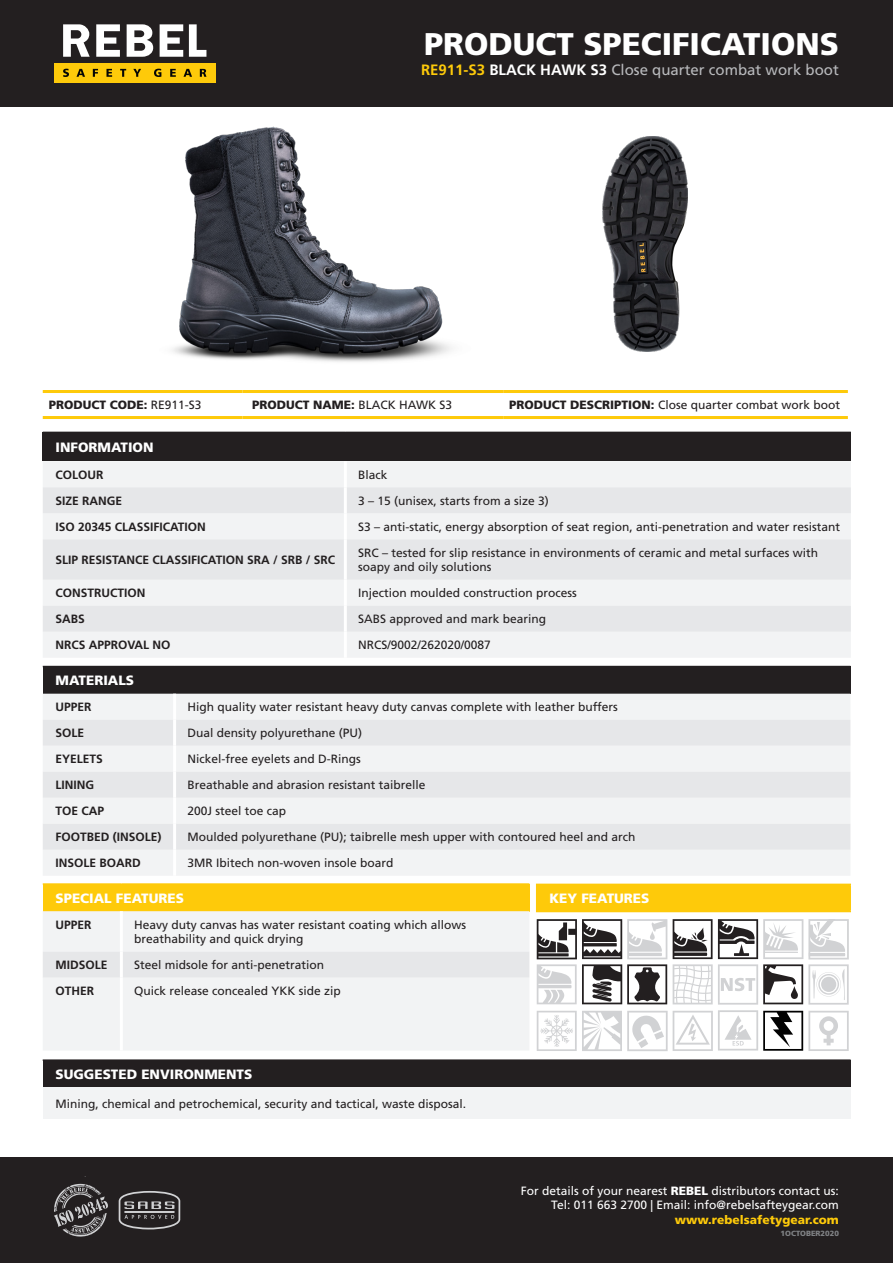
<style>
.page{position:relative;width:893px;height:1263px;background:#fff}
.page>*{position:absolute;margin:0;border:0;box-sizing:border-box;transform-origin:0 0}
.t1{font:900 31.35px "Frutiger LT Std";color:#fff}
.t2{font:15px "Frutiger LT Std";color:#b8b9bc}
.Table_heading{font:900 13.5px "Frutiger LT Std";color:#fff}
.Table_text{font:12px/14.4px "Frutiger LT Std";color:#231f20}
.Table_Heading_2{font:700 12px "Frutiger LT Std";color:#231f20}
.t3{font:12px/14.4px "Frutiger LT Std";color:#fff;text-align:right}
.t4{font:900 12px "Frutiger LT Std";color:#231f20}
.t5{font:900 12px "Frutiger LT Std";color:#feca0a}
.t6{font:900 7.5px "Frutiger LT Std";color:#808285}
.s1{font-weight:700;color:#feca0a}
.s2{font-weight:700;color:#fff}
.s3{font-weight:400}
.s4{font-weight:900}
</style>
<div class="page">
<div style="left:0;top:0;width:893px;height:107px;background:#231f20"></div>
<div style="left:0;top:1157px;width:893px;height:106px;background:#231f20"></div>
<div style="left:54px;top:63px;width:162px;height:20px;background:#feca0a"></div>
<svg style="left:63px;top:24px;width:143px;height:33px"></svg>
<svg style="left:63px;top:69px;width:143px;height:8px"></svg>
<svg style="left:54px;top:1184px;width:54px;height:53px"></svg>
<svg style="left:119px;top:1191px;width:61px;height:38px"></svg>
<div style="left:43px;top:432px;width:808px;height:29px;background:#231f20"></div>
<div style="left:43px;top:462px;width:808px;height:195px;background:#f2f3f4"></div>
<svg style="left:43px;top:487px;width:808px;height:145px;fill:#e6e7e9"></svg>
<hr style="left:344px;top:461px;width:3px;height:26px;background:#fff">
<hr style="left:344px;top:487px;width:3px;height:26px;background:#fff">
<hr style="left:344px;top:513px;width:3px;height:26px;background:#fff">
<hr style="left:344px;top:539px;width:3px;height:41px;background:#fff">
<hr style="left:344px;top:580px;width:3px;height:26px;background:#fff">
<hr style="left:344px;top:606px;width:3px;height:26px;background:#fff">
<hr style="left:344px;top:632px;width:3px;height:26px;background:#fff">
<hr style="left:43px;top:390px;width:199px;height:3px;background:#feca0a">
<hr style="left:242px;top:390px;width:261px;height:3px;background:#feca0a">
<hr style="left:503px;top:390px;width:345px;height:3px;background:#feca0a">
<hr style="left:43px;top:416px;width:199px;height:3px;background:#feca0a">
<hr style="left:242px;top:416px;width:261px;height:3px;background:#feca0a">
<hr style="left:503px;top:416px;width:345px;height:3px;background:#feca0a">
<div style="left:43px;top:1060px;width:808px;height:27px;background:#231f20"></div>
<div style="left:43px;top:1087px;width:808px;height:32px;background:#f2f3f4"></div>
<hr style="left:43px;top:1059px;width:808px;height:2px;background:#231f20">
<div style="left:43px;top:666px;width:807px;height:28px;background:#231f20"></div>
<div style="left:43px;top:694px;width:807px;height:181px;background:#f2f3f4"></div>
<svg style="left:43px;top:720px;width:807px;height:130px;fill:#e6e7e9"></svg>
<hr style="left:173px;top:694px;width:3px;height:26px;background:#fff">
<hr style="left:173px;top:720px;width:3px;height:26px;background:#fff">
<hr style="left:173px;top:746px;width:3px;height:26px;background:#fff">
<hr style="left:173px;top:772px;width:3px;height:26px;background:#fff">
<hr style="left:173px;top:798px;width:3px;height:26px;background:#fff">
<hr style="left:173px;top:824px;width:3px;height:26px;background:#fff">
<hr style="left:173px;top:850px;width:3px;height:26px;background:#fff">
<div style="left:43px;top:884px;width:486px;height:27px;background:#feca0a"></div>
<div style="left:43px;top:911px;width:486px;height:139px;background:#f2f3f4"></div>
<div style="left:43px;top:951px;width:486px;height:27px;background:#e6e7e9"></div>
<hr style="left:43px;top:883px;width:78px;height:2px;background:#feca0a">
<hr style="left:121px;top:883px;width:408px;height:2px;background:#feca0a">
<hr style="left:120px;top:911px;width:3px;height:40px;background:#fff">
<hr style="left:120px;top:951px;width:3px;height:27px;background:#fff">
<hr style="left:120px;top:978px;width:3px;height:72px;background:#fff">
<div style="left:537px;top:884px;width:313px;height:27px;background:#feca0a"></div>
<hr style="left:536px;top:884px;width:315px;height:1px;background:#feca0a">
<svg style="left:536px;top:885px;width:1px;height:26px"></svg>
<hr style="left:849px;top:885px;width:2px;height:26px;background:#feca0a">
<hr style="left:536px;top:911px;width:315px;height:1px;background:#feca0a">
<svg style="left:537px;top:1010px;width:312px;height:41px"></svg>
<svg style="left:537px;top:919px;width:130px;height:85px"></svg>
<svg style="left:673px;top:919px;width:176px;height:85px"></svg>
<img style="left:602px;top:137px;width:85px;height:215px">
<img style="left:172px;top:126px;width:280px;height:236px">
<p class="t1" style="left:424px;top:25px;width:416px">PRODUCT SPECIFICATIONS</p>
<p class="t2" style="left:421px;top:61px;width:419px"><span class="s1">RE911-S3</span> <span class="s2">BLACK HAWK S3</span> Close quarter combat work boot</p>
<p class="t4" style="left:49px;top:398px;width:154px">PRODUCT CODE: <span class="s3">RE911-S3</span></p>
<p class="t4" style="left:252px;top:398px;width:202px">PRODUCT NAME: <span class="s3">BLACK HAWK S3</span></p>
<p class="Table_text" style="left:509px;top:398px;width:333px"><span class="s4">PRODUCT DESCRIPTION:</span> Close quarter combat work boot</p>
<p class="Table_heading" style="left:56px;top:439px;width:100px">INFORMATION</p>
<p class="Table_Heading_2" style="left:56px;top:468px;width:49px">COLOUR</p>
<p class="Table_text" style="left:358px;top:467px;width:31px">Black</p>
<p class="Table_Heading_2" style="left:56px;top:494px;width:68px">SIZE RANGE</p>
<p class="Table_text" style="left:358px;top:493px;width:192px">3 – 15 (unisex, starts from a size 3)</p>
<p class="Table_Heading_2" style="left:56px;top:520px;width:152px">ISO 20345 CLASSIFICATION</p>
<p class="Table_text" style="left:358px;top:519px;width:484px">S3 – anti-static, energy absorption of seat region, anti-penetration and water resistant</p>
<p class="Table_Heading_2" style="left:56px;top:553px;width:281px">SLIP RESISTANCE CLASSIFICATION SRA / SRB / SRC</p>
<p class="Table_text" style="left:358px;top:545px;width:462px">SRC – tested for slip resistance in environments of ceramic and metal surfaces with soapy and oily solutions</p>
<p class="Table_Heading_2" style="left:56px;top:586px;width:92px">CONSTRUCTION</p>
<p class="Table_text" style="left:358px;top:586px;width:220px">Injection moulded construction process</p>
<p class="Table_Heading_2" style="left:56px;top:612px;width:31px">SABS</p>
<p class="Table_text" style="left:358px;top:612px;width:190px">SABS approved and mark bearing</p>
<p class="Table_Heading_2" style="left:56px;top:638px;width:117px">NRCS APPROVAL NO</p>
<p class="Table_text" style="left:358px;top:638px;width:134px">NRCS/9002/262020/0087</p>
<p class="Table_heading" style="left:56px;top:672px;width:80px">MATERIALS</p>
<p class="Table_Heading_2" style="left:56px;top:700px;width:38px">UPPER</p>
<p class="Table_text" style="left:187px;top:700px;width:432px">High quality water resistant heavy duty canvas complete with leather buffers</p>
<p class="Table_Heading_2" style="left:56px;top:726px;width:30px">SOLE</p>
<p class="Table_text" style="left:187px;top:726px;width:176px">Dual density polyurethane (PU)</p>
<p class="Table_Heading_2" style="left:56px;top:752px;width:49px">EYELETS</p>
<p class="Table_text" style="left:187px;top:752px;width:175px">Nickel-free eyelets and D-Rings</p>
<p class="Table_Heading_2" style="left:56px;top:778px;width:40px">LINING</p>
<p class="Table_text" style="left:187px;top:778px;width:240px">Breathable and abrasion resistant taibrelle</p>
<p class="Table_Heading_2" style="left:56px;top:804px;width:50px">TOE CAP</p>
<p class="Table_text" style="left:187px;top:804px;width:100px">200J steel toe cap</p>
<p class="Table_Heading_2" style="left:56px;top:830px;width:108px">FOOTBED (INSOLE)</p>
<p class="Table_text" style="left:187px;top:830px;width:450px">Moulded polyurethane (PU); taibrelle mesh upper with contoured heel and arch</p>
<p class="Table_Heading_2" style="left:56px;top:856px;width:87px">INSOLE BOARD</p>
<p class="Table_text" style="left:187px;top:856px;width:208px">3MR Ibitech non-woven insole board</p>
<p class="Table_heading" style="left:56px;top:890px;width:130px">SPECIAL FEATURES</p>
<p class="Table_Heading_2" style="left:56px;top:917px;width:38px">UPPER</p>
<p class="Table_text" style="left:134px;top:917px;width:334px">Heavy duty canvas has water resistant coating which allows breathability and quick drying</p>
<p class="Table_Heading_2" style="left:56px;top:958px;width:54px">MIDSOLE</p>
<p class="Table_text" style="left:134px;top:958px;width:192px">Steel midsole for anti-penetration</p>
<p class="Table_Heading_2" style="left:56px;top:984px;width:40px">OTHER</p>
<p class="Table_text" style="left:134px;top:984px;width:208px">Quick release concealed YKK side zip</p>
<p class="Table_heading" style="left:549px;top:890px;width:101px">KEY FEATURES</p>
<p class="Table_heading" style="left:55px;top:1066px;width:198px">SUGGESTED ENVIRONMENTS</p>
<p class="Table_text" style="left:55px;top:1096px;width:412px">Mining, chemical and petrochemical, security and tactical, waste disposal.</p>
<p class="t3" style="left:521px;top:1184px;width:320px">For details of your nearest <span class="s4">REBEL</span> distributors contact us:<br>Tel: 011 663 2700 | Email: info@rebelsafteygear.com</p>
<p class="t5" style="left:675px;top:1212px;width:166px">www.rebelsafetygear.com</p>
<p class="t6" style="left:781px;top:1228px;width:60px">1OCTOBER2020</p>
</div>
